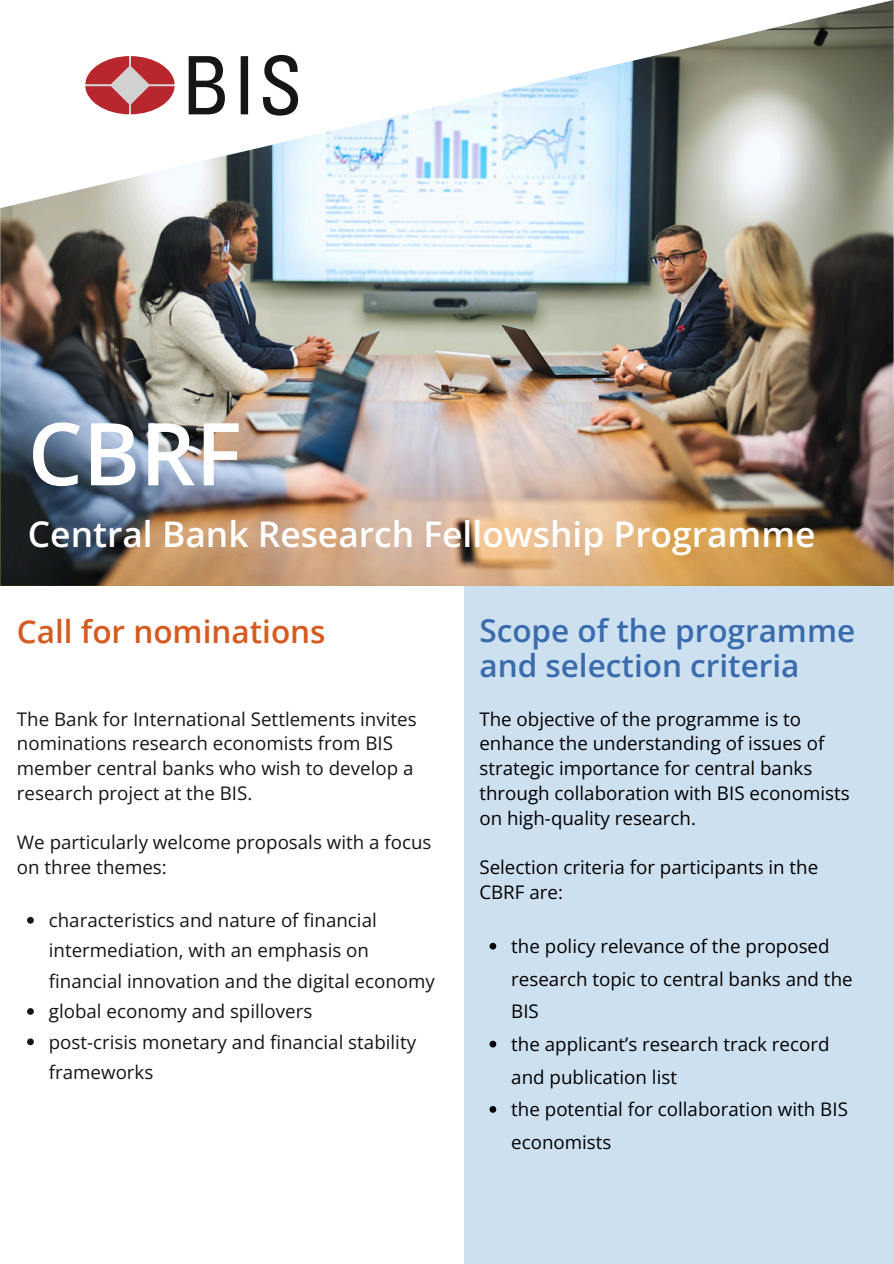
<style>
.page{position:relative;width:894px;height:1264px;background:#fff}
.page>*{position:absolute;margin:0;border:0;box-sizing:border-box;transform-origin:0 0}
.t1{font:600 86.7px "Open Sans";color:#fff}
.t2{font:600 35.4px "Open Sans";color:#fff}
.t3{font:600 31.5px/34.8px "Open Sans";color:#3a6bac}
.t4{font:600 31.5px "Open Sans";color:#d55b20}
.t5{font:18.75px/24.8px "Open Sans";color:#151616}
.t6{font:18.75px/24.8px "Open Sans";color:#000}
</style>
<div class="page">
<img style="left:0;top:0;width:893px;height:586px">
<svg style="left:85px;top:56px;width:89px;height:58px"></svg>
<svg style="left:189px;top:55px;width:109px;height:61px"></svg>
<div style="left:464px;top:586px;width:429px;height:677px;background:#cce0f0"></div>
<svg style="left:27px;top:916px;width:7px;height:7px"></svg>
<svg style="left:27px;top:1008px;width:7px;height:6px"></svg>
<svg style="left:27px;top:1038px;width:7px;height:7px"></svg>
<svg style="left:489px;top:942px;width:7px;height:7px"></svg>
<svg style="left:489px;top:1040px;width:7px;height:7px"></svg>
<svg style="left:489px;top:1106px;width:7px;height:6px"></svg>
<p class="t1" style="left:28px;top:392px;width:215px">CBRF</p>
<h1 class="t2" style="left:28px;top:509px;width:788px">Central Bank Research Fellowship Programme</h1>
<p class="t4" style="left:17px;top:609px;width:310px">Call for nominations</p>
<h3 class="t5" style="left:17px;top:706px;width:401px">The Bank for International Settlements invites nominations research economists from BIS member central banks who wish to develop a research project at the BIS.</h3>
<p class="t5" style="left:17px;top:829px;width:416px">We particularly welcome proposals with a focus on three themes:</p>
<p class="t5" style="left:49px;top:904px;width:387px;line-height:30.3px">characteristics and nature of financial intermediation, with an emphasis on financial innovation and the digital economy</p>
<p class="t5" style="left:49px;top:998px;width:265px">global economy and spillovers</p>
<p class="t5" style="left:49px;top:1026px;width:368px;line-height:30.3px">post-crisis monetary and financial stability frameworks</p>
<h2 class="t3" style="left:479px;top:612px;width:377px">Scope of the programme and selection criteria</h2>
<p class="t6" style="left:479px;top:706px;width:372px">The objective of the programme is to enhance the understanding of issues of strategic importance for central banks through collaboration with BIS economists on high-quality research.</p>
<h3 class="t6" style="left:479px;top:854px;width:340px">Selection criteria for participants in the<br>CBRF are:</h3>
<p class="t6" style="left:511px;top:929px;width:343px;line-height:32.7px">the policy relevance of the proposed research topic to central banks and the<br>BIS</p>
<p class="t6" style="left:511px;top:1027px;width:319px;line-height:32.7px">the applicant’s research track record and publication list</p>
<p class="t6" style="left:511px;top:1092px;width:338px;line-height:32.7px">the potential for collaboration with BIS economists</p>
</div>
